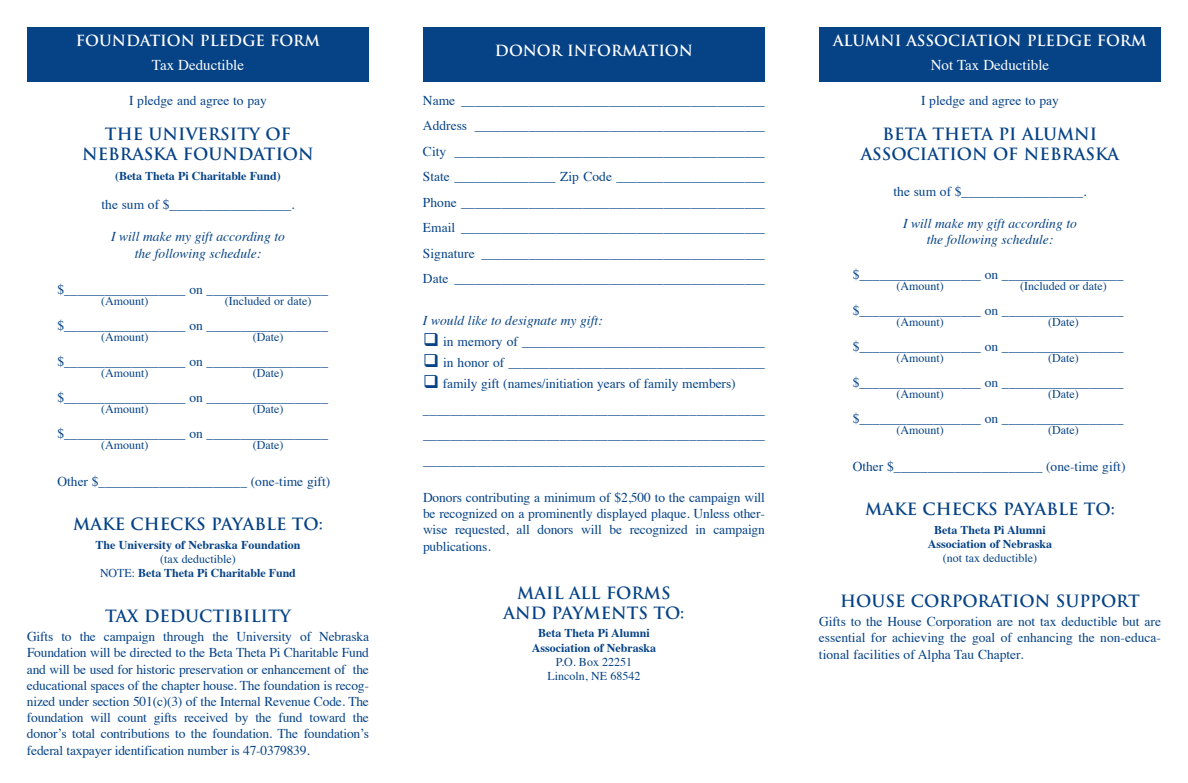
<style>
.page{position:relative;width:1188px;height:783px;background:#fff}
.page>*{position:absolute;margin:0;border:0;box-sizing:border-box;transform-origin:0 0}
.t1{font:700 16.5px/19.8px "Trajan";color:#054286;text-align:center}
.t2{font:700 15px "Trajan";color:#fff}
.t3{font:15px "Times";color:#fff}
.t4{font:13.5px/16.2px "Times";letter-spacing:-.005em;color:#054286;text-align:justify}
.t5{font:italic 13.5px/16.2px "Times";color:#054286;text-align:center}
.t6{font:12px/14.4px "Times";color:#054286;text-align:center}
.t7{font:700 12px/14.4px "Times";color:#054286;text-align:center}
.s1{font-weight:400}
</style>
<div class="page">
<div style="left:423px;top:27px;width:342px;height:54px;background:#054286"></div>
<div style="left:27px;top:27px;width:342px;height:54px;background:#054286"></div>
<div style="left:819px;top:27px;width:342px;height:54px;background:#054286"></div>
<p class="t2" style="left:76px;top:32px;width:246px">FOUNDATION PLEDGE FORM</p>
<p class="t3" style="left:152px;top:59px;width:94px">Tax Deductible</p>
<p class="t4" style="left:129px;top:93px;width:139px">i pledge and agree to pay</p>
<p class="t1" style="left:82px;top:125px;width:233px">THE UNIVERSITY OF<br>NEBRASKA FOUNDATION</p>
<p class="t7" style="left:115px;top:169px;width:167px">(Beta Theta Pi Charitable Fund)</p>
<p class="t4" style="left:102px;top:198px;width:194px">the sum of $__________________.</p>
<p class="t5" style="left:111px;top:230px;width:175px">I will make my gift according to the following schedule:</p>
<p class="t4" style="left:57px;top:283px;width:272px">$__________________ on __________________</p>
<p class="t6" style="left:101px;top:295px;width:49px">(amount)</p>
<p class="t6" style="left:225px;top:295px;width:88px">(included or date)</p>
<p class="t4" style="left:57px;top:319px;width:272px">$__________________ on __________________</p>
<p class="t6" style="left:101px;top:331px;width:49px">(amount)</p>
<p class="t6" style="left:253px;top:331px;width:32px">(Date)</p>
<p class="t4" style="left:57px;top:355px;width:272px">$__________________ on __________________</p>
<p class="t6" style="left:101px;top:367px;width:49px">(amount)</p>
<p class="t6" style="left:253px;top:367px;width:32px">(Date)</p>
<p class="t4" style="left:57px;top:391px;width:272px">$__________________ on __________________</p>
<p class="t6" style="left:101px;top:403px;width:49px">(amount)</p>
<p class="t6" style="left:253px;top:403px;width:32px">(Date)</p>
<p class="t4" style="left:57px;top:427px;width:272px">$__________________ on __________________</p>
<p class="t6" style="left:101px;top:439px;width:49px">(amount)</p>
<p class="t6" style="left:253px;top:439px;width:32px">(Date)</p>
<p class="t4" style="left:57px;top:475px;width:274px">other $______________________ (one-time gift)</p>
<p class="t1" style="left:73px;top:514px;width:251px">MAKE CHECKS PAYABLE TO:</p>
<p class="t7" style="left:95px;top:538px;width:207px">The University of Nebraska Foundation</p>
<p class="t7" style="left:100px;top:553px;width:197px"><span class="s1">(tax deductible)<br>noTe:</span> Beta Theta Pi Charitable Fund</p>
<p class="t1" style="left:105px;top:606px;width:187px">TAX DEDUCTIBILITY</p>
<p class="t4" style="left:27px;top:630px;width:344px">gifts to the campaign through the university of nebraska Foundation will be directed to the Beta Theta pi charitable Fund and will be used for historic preservation or enhancement of the educational spaces of the chapter house. The foundation is recog&shy;nized under section 501(c)(3) of the internal revenue code. The foundation will count gifts received by the fund toward the donor’s total contributions to the foundation. The foundation’s federal taxpayer identification number is 47-0379839.</p>
<p class="t2" style="left:495px;top:42px;width:200px">DONOR INFORMATION</p>
<p class="t4" style="left:423px;top:89px;width:344px;line-height:25.5px">name _____________________________________________ address ___________________________________________ city ______________________________________________ state _______________ Zip code ______________________ phone _____________________________________________ email _____________________________________________ signature __________________________________________ Date ______________________________________________</p>
<p class="t5" style="left:423px;top:314px;width:181px">I would like to designate my gift:</p>
<p class="t4" style="left:423px;top:335px;width:344px">❑ in memory of ____________________________________</p>
<p class="t4" style="left:423px;top:356px;width:344px">❑ in honor of ______________________________________</p>
<p class="t4" style="left:423px;top:372px;width:343px;line-height:25.5px;text-align:left">❑ family gift (names/initiation years of family members) __________________________________________________ __________________________________________________ __________________________________________________</p>
<p class="t4" style="left:423px;top:491px;width:344px">Donors contributing a minimum of $2,500 to the campaign will be recognized on a prominently displayed plaque. unless other&shy;wise requested, all donors will be recognized in campaign publications.</p>
<p class="t1" style="left:504px;top:583px;width:182px">MAIL ALL FORMS<br>AND PAYMENTS TO:</p>
<p class="t7" style="left:532px;top:627px;width:126px">Beta Theta Pi Alumni<br>Association of Nebraska</p>
<p class="t6" style="left:548px;top:656px;width:94px">p.o. Box 22251 lincoln, ne 68542</p>
<p class="t2" style="left:833px;top:32px;width:315px">ALUMNI ASSOCIATION PLEDGE FORM</p>
<p class="t3" style="left:931px;top:59px;width:120px">not Tax Deductible</p>
<p class="t4" style="left:921px;top:93px;width:139px">i pledge and agree to pay</p>
<p class="t1" style="left:861px;top:125px;width:260px">BETA THETA PI ALUMNI<br>ASSOCIATION OF NEBRASKA</p>
<p class="t4" style="left:894px;top:184px;width:194px">the sum of $__________________.</p>
<p class="t5" style="left:903px;top:217px;width:175px">I will make my gift according to the following schedule:</p>
<p class="t4" style="left:853px;top:268px;width:272px">$__________________ on __________________</p>
<p class="t6" style="left:897px;top:280px;width:49px">(amount)</p>
<p class="t6" style="left:1020px;top:280px;width:88px">(included or date)</p>
<p class="t4" style="left:853px;top:304px;width:272px">$__________________ on __________________</p>
<p class="t6" style="left:897px;top:316px;width:49px">(amount)</p>
<p class="t6" style="left:1048px;top:316px;width:32px">(Date)</p>
<p class="t4" style="left:853px;top:340px;width:272px">$__________________ on __________________</p>
<p class="t6" style="left:897px;top:352px;width:49px">(amount)</p>
<p class="t6" style="left:1048px;top:352px;width:32px">(Date)</p>
<p class="t4" style="left:853px;top:376px;width:272px">$__________________ on __________________</p>
<p class="t6" style="left:897px;top:388px;width:49px">(amount)</p>
<p class="t6" style="left:1048px;top:388px;width:32px">(Date)</p>
<p class="t4" style="left:853px;top:412px;width:272px">$__________________ on __________________</p>
<p class="t6" style="left:897px;top:424px;width:49px">(amount)</p>
<p class="t6" style="left:1048px;top:424px;width:32px">(Date)</p>
<p class="t4" style="left:853px;top:460px;width:274px">other $______________________ (one-time gift)</p>
<p class="t1" style="left:865px;top:499px;width:251px">MAKE CHECKS PAYABLE TO:</p>
<p class="t7" style="left:928px;top:523px;width:126px">Beta Theta Pi Alumni<br>Association of Nebraska</p>
<p class="t6" style="left:943px;top:552px;width:96px">(not tax deductible)</p>
<p class="t1" style="left:840px;top:591px;width:301px">HOUSE CORPORATION SUPPORT</p>
<p class="t4" style="left:819px;top:615px;width:344px">gifts to the house corporation are not tax deductible but are essential for achieving the goal of enhancing the non-educa&shy;tional facilities of alpha Tau chapter.</p>
</div>
